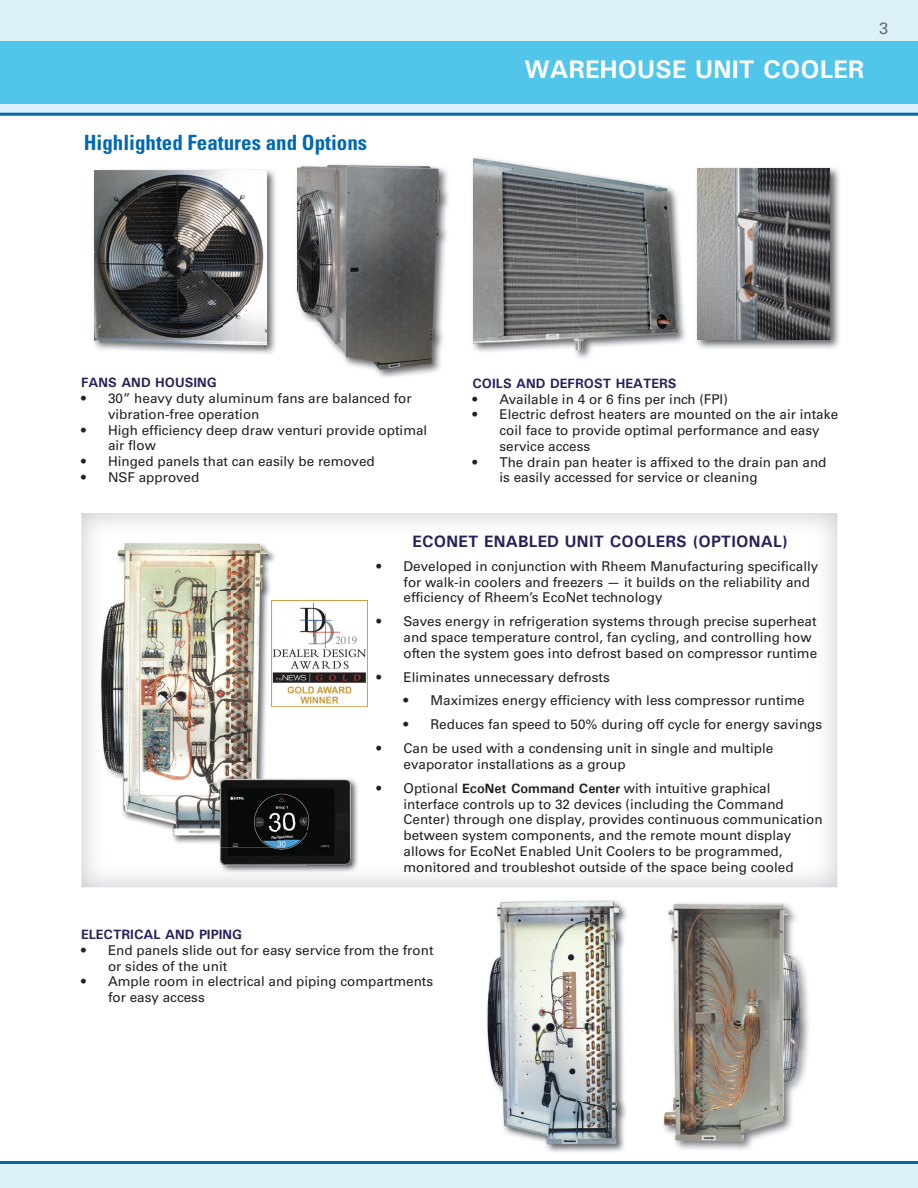
<style>
.page{position:relative;width:918px;height:1188px;background:#fff}
.page>*{position:absolute;margin:0;border:0;box-sizing:border-box;transform-origin:0 0}
.t1{font:700 25.5px "Univers";color:#fff}
.t2{font:700 condensed 21px "Univers LT Std";color:#0168b3}
.t3{font:700 16.5px "Univers";letter-spacing:.01em;color:#25225b}
.t4{font:16.5px "Univers";color:#6c6d70}
.t5{font:13.5px/15.8px "Univers";color:#231f20}
.t6{font:700 13.5px "Univers";color:#25225b}
.s1{font-weight:700}
</style>
<div class="page">
<div style="left:0;top:0;width:918px;height:112px;background:#ddf1fa"></div>
<div style="left:0;top:41px;width:918px;height:63px;background:#51c5ea"></div>
<hr style="left:0;top:113px;width:918px;height:3px;background:#0168b3">
<div style="left:0;top:1164px;width:918px;height:24px;background:#ddf1fa"></div>
<hr style="left:0;top:1161px;width:918px;height:3px;background:#0168b3">
<img style="left:93px;top:169px;width:183px;height:185px">
<img style="left:95px;top:171px;width:172px;height:179px">
<img style="left:663px;top:902px;width:146px;height:248px">
<img style="left:487px;top:900px;width:140px;height:252px">
<img style="left:472px;top:158px;width:213px;height:200px">
<img style="left:474px;top:158px;width:208px;height:197px">
<img style="left:100px;top:542px;width:132px;height:252px">
<img style="left:232px;top:542px;width:44px;height:235px">
<img style="left:122px;top:794px;width:97px;height:49px">
<img style="left:219px;top:777px;width:140px;height:96px">
<img style="left:219px;top:777px;width:57px;height:67px">
<img style="left:285px;top:779px;width:66px;height:43px">
<img style="left:220px;top:822px;width:131px;height:43px">
<img style="left:220px;top:779px;width:65px;height:69px">
<img style="left:220px;top:779px;width:56px;height:65px">
<img style="left:296px;top:167px;width:153px;height:211px">
<img style="left:298px;top:164px;width:145px;height:212px">
<img style="left:696px;top:167px;width:144px;height:182px">
<img style="left:698px;top:168px;width:132px;height:171px">
<img style="left:271px;top:600px;width:97px;height:107px">
<h2 class="t2" style="left:84px;top:130px;width:285px">Highlighted Features and Options</h2>
<h1 class="t1" style="left:524px;top:53px;width:342px">WAREHOUSE UNIT COOLER</h1>
<p class="t4" style="left:879px;top:18px;width:11px">3</p>
<p class="t6" style="left:81px;top:374px;width:137px">FANS AND HOUSING</p>
<p class="t5" style="left:108px;top:390px;width:305px;text-indent:-27px">• 30” heavy duty aluminum fans are balanced for vibration-free operation</p>
<p class="t5" style="left:108px;top:422px;width:321px;text-indent:-27px">• High efficiency deep draw venturi provide optimal air flow</p>
<p class="t5" style="left:81px;top:454px;width:295px">• Hinged panels that can easily be removed</p>
<p class="t5" style="left:81px;top:469px;width:120px">• NSF approved</p>
<p class="t6" style="left:472px;top:375px;width:206px">COILS AND DEFROST HEATERS</p>
<p class="t5" style="left:472px;top:391px;width:257px">• Available in 4 or 6 fins per inch (FPI)</p>
<p class="t5" style="left:500px;top:407px;width:340px;text-indent:-27px">• Electric defrost heaters are mounted on the air intake coil face to provide optimal performance and easy service access</p>
<p class="t5" style="left:500px;top:454px;width:329px;text-indent:-27px">• The drain pan heater is affixed to the drain pan and is easily accessed for service or cleaning</p>
<p class="t3" style="left:412px;top:531px;width:377px">ECONET ENABLED UNIT COOLERS (OPTIONAL)</p>
<p class="t5" style="left:404px;top:558px;width:416px;text-indent:-27px">• Developed in conjunction with Rheem Manufacturing specifically for walk-in coolers and freezers — it builds on the reliability and efficiency of Rheem’s EcoNet technology</p>
<p class="t5" style="left:404px;top:614px;width:415px;text-indent:-27px">• Saves energy in refrigeration systems through precise superheat and space temperature control, fan cycling, and controlling how often the system goes into defrost based on compressor runtime</p>
<p class="t5" style="left:377px;top:669px;width:235px">• Eliminates unnecessary defrosts</p>
<p class="t5" style="left:404px;top:693px;width:403px">• Maximizes energy efficiency with less compressor runtime</p>
<p class="t5" style="left:404px;top:717px;width:420px">• Reduces fan speed to 50% during off cycle for energy savings</p>
<p class="t5" style="left:404px;top:741px;width:371px;text-indent:-27px">• Can be used with a condensing unit in single and multiple evaporator installations as a group</p>
<p class="t5" style="left:404px;top:780px;width:421px;text-indent:-27px">• Optional <span class="s1">EcoNet Command Center</span> with intuitive graphical interface controls up to 32 devices (including the Command Center) through one display, provides continuous communication between system components, and the remote mount display allows for EcoNet Enabled Unit Coolers to be programmed, monitored and troubleshot outside of the space being cooled</p>
<p class="t6" style="left:81px;top:926px;width:163px">ELECTRICAL AND PIPING</p>
<p class="t5" style="left:108px;top:942px;width:327px;text-indent:-27px">• End panels slide out for easy service from the front or sides of the unit</p>
<p class="t5" style="left:108px;top:974px;width:327px;text-indent:-27px">• Ample room in electrical and piping compartments for easy access</p>
</div>
